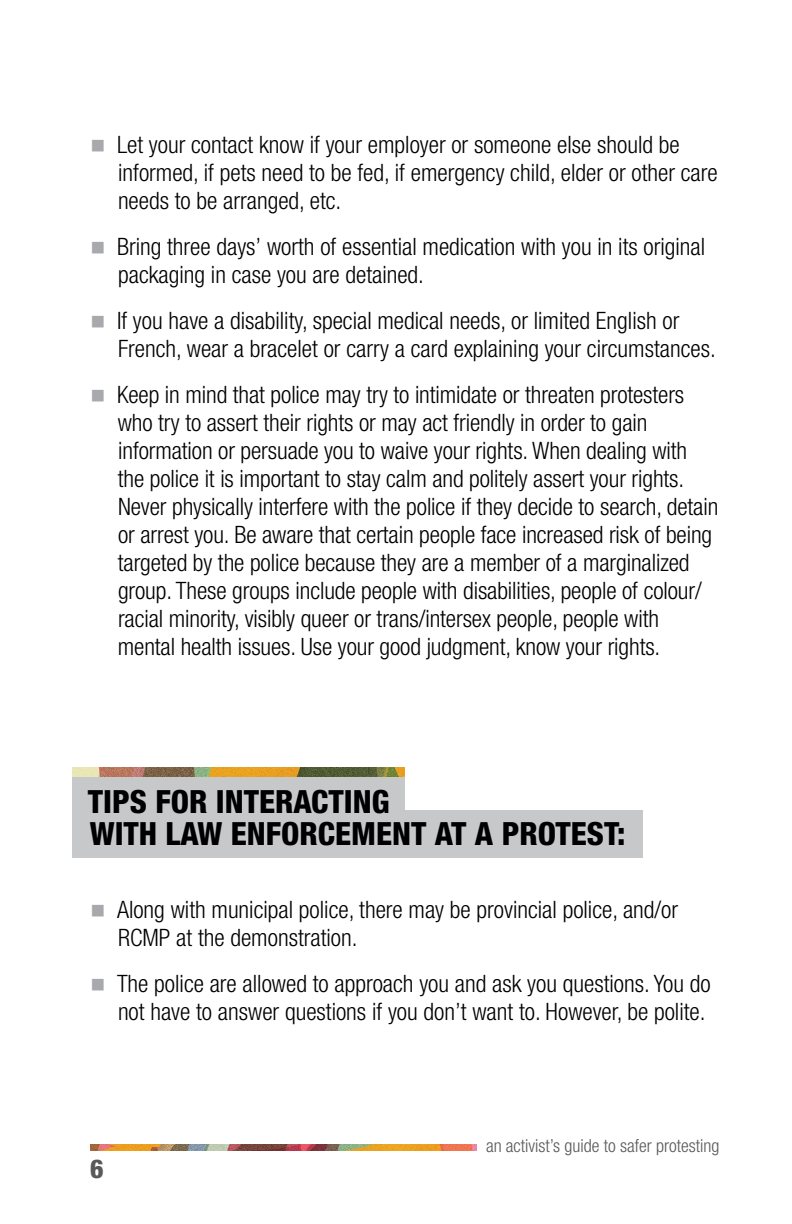
<style>
.page{position:relative;width:792px;height:1224px;background:#fff}
.page>*{position:absolute;margin:0;border:0;box-sizing:border-box;transform-origin:0 0}
.t1{font:800 condensed 32px/32px "Helvetica Neue LT Std";color:#000}
.t2{font:800 condensed 26px "Helvetica Neue LT Std";color:#58595b}
.t3{font:300 condensed 24px/28px "Helvetica Neue LT Std";letter-spacing:-.005em;color:#000}
.t4{font:300 condensed 18px "Helvetica Neue LT Std";color:#58595b}
.s1{color:#a7a9ac}
</style>
<div class="page">
<img style="left:90px;top:1145px;width:387px;height:6px">
<img style="left:72px;top:768px;width:333px;height:9px">
<div style="left:72px;top:810px;width:570px;height:48px;background:#c7c8ca"></div>
<div style="left:72px;top:777px;width:333px;height:48px;background:#c7c8ca"></div>
<p class="t3" style="left:118px;top:131px;width:601px;text-indent:-28px"><span class="s1">■</span> Let your contact know if your employer or someone else should be informed, if pets need to be fed, if emergency child, elder or other care needs to be arranged, etc.</p>
<p class="t3" style="left:118px;top:233px;width:589px;text-indent:-28px"><span class="s1">■</span> Bring three days’ worth of essential medication with you in its original packaging in case you are detained.</p>
<p class="t3" style="left:118px;top:307px;width:599px;text-indent:-28px"><span class="s1">■</span> If you have a disability, special medical needs, or limited English or<br>French, wear a bracelet or carry a card explaining your circumstances.</p>
<p class="t3" style="left:118px;top:381px;width:602px;text-indent:-27px"><span class="s1">■</span> Keep in mind that police may try to intimidate or threaten protesters who try to assert their rights or may act friendly in order to gain information or persuade you to waive your rights. When dealing with the police it is important to stay calm and politely assert your rights.<br>Never physically interfere with the police if they decide to search, detain or arrest you. Be aware that certain people face increased risk of being targeted by the police because they are a member of a marginalized group. These groups include people with disabilities, people of colour/ racial minority, visibly queer or trans/intersex people, people with mental health issues. Use your good judgment, know your rights.</p>
<h1 class="t1" style="left:88px;top:785px;width:539px">TIPS FOR INTERACTING<br>WITH LAW ENFORCEMENT AT A PROTEST:</h1>
<p class="t3" style="left:118px;top:896px;width:562px;text-indent:-28px"><span class="s1">■</span> Along with municipal police, there may be provincial police, and/or<br>RCMP at the demonstration.</p>
<p class="t3" style="left:90px;top:970px;width:622px;text-align:right"><span class="s1">■</span> The police are allowed to approach you and ask you questions. You do not have to answer questions if you don’t want to. However, be polite.</p>
<p class="t2" style="left:90px;top:1152px;width:15px">6</p>
<p class="t4" style="left:486px;top:1135px;width:235px">an activist’s guide to safer protesting</p>
</div>
